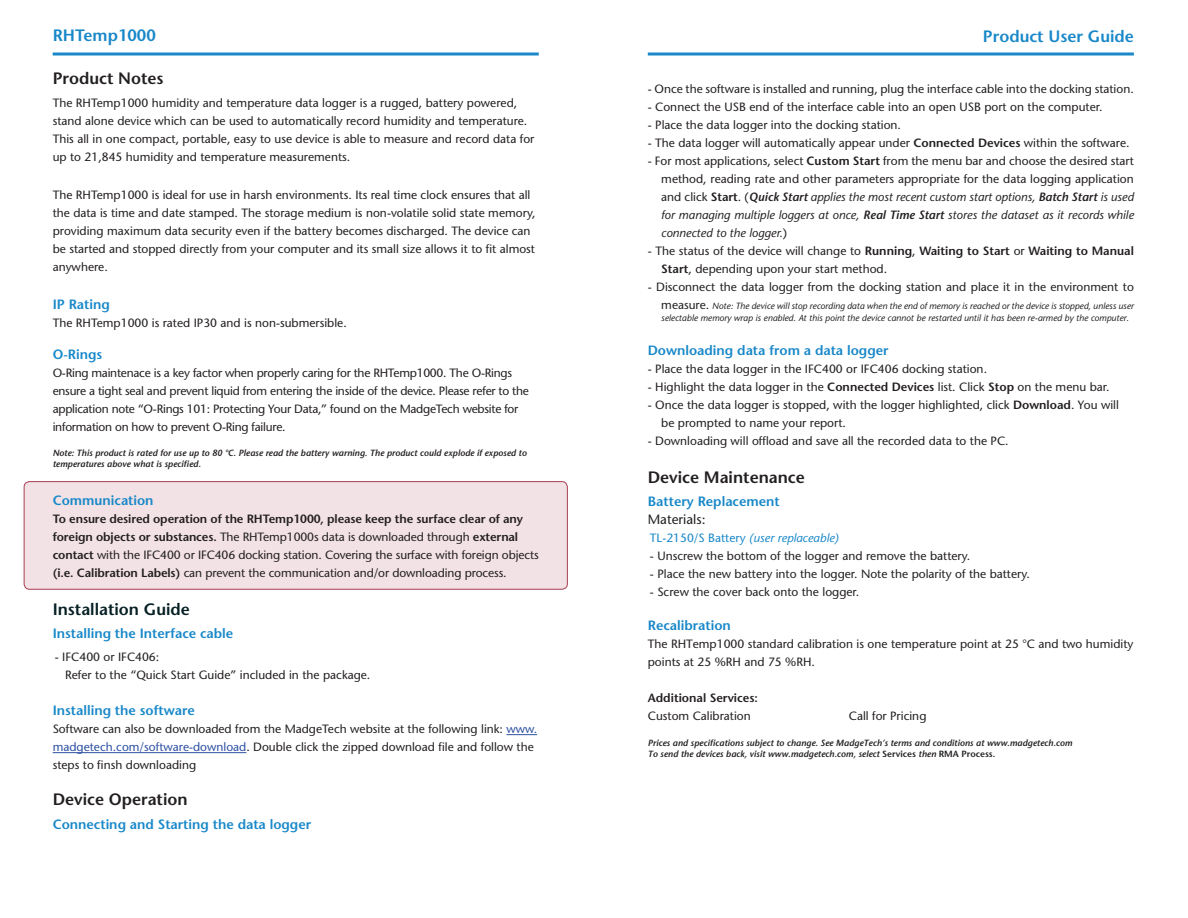
<style>
.page{position:relative;width:1188px;height:918px;background:#fff}
.page>*{position:absolute;margin:0;border:0;box-sizing:border-box;transform-origin:0 0}
.t1{font:600 16.5px "Stone Sans";color:#231f20}
.t2{font:600 16.5px "Stone Sans";color:#1988c9}
.t3{font:600 16.5px "Stone Sans";color:#062024}
.t4{font:600 13.5px "Stone Sans";color:#1988c9}
.t5{font:13.5px "Stone Sans";color:#231f20}
.t6{font:12px/18px "Stone Sans";color:#231f20}
.t7{font:12px/18px "Stone Sans";letter-spacing:-.02em;color:#231f20}
.t8{font:italic 12px "Stone Sans";color:#1988c9}
.t9{font:600 12px "Stone Sans";color:#231f20}
.t10{font:italic 600 9px/10.8px "Stone Sans";color:#231f20}
.t11{font:italic 9px/12px "Stone Sans";color:#231f20}
.s1{font-weight:600}
.s2{font-weight:600;font-style:italic}
.s3{font-style:italic}
.s4{font-style:normal;font-size:12px}
.s5{font-style:normal}
.s6{color:#2d51a3}
</style>
<div class="page">
<svg style="left:53px;top:52px;width:486px;height:4px;background:#52a5d6"></svg>
<svg style="left:648px;top:52px;width:486px;height:4px;background:#52a5d6"></svg>
<hr style="left:507px;top:734px;width:30px;height:1px;background:#2d51a3">
<hr style="left:53px;top:752px;width:193px;height:1px;background:#2d51a3">
<div style="left:24px;top:482px;width:543px;height:107px;background:#f2e2e5;border-radius:5px"></div>
<div style="left:24px;top:481px;width:544px;height:108px;border:1px solid #a83e51;border-radius:5px"></div>
<p class="t2" style="left:53px;top:25px;width:105px">RHTemp1000</p>
<p class="t2" style="left:983px;top:26px;width:152px">Product User Guide</p>
<p class="t1" style="left:53px;top:68px;width:112px">Product Notes</p>
<p class="t6" style="left:53px;top:94px;width:483px">The RHTemp1000 humidity and temperature data logger is a rugged, battery powered, stand alone device which can be used to automatically record humidity and temperature.<br>This all in one compact, portable, easy to use device is able to measure and record data for up to 21,845 humidity and temperature measurements.</p>
<p class="t6" style="left:53px;top:186px;width:484px">The RHTemp1000 is ideal for use in harsh environments. Its real time clock ensures that all the data is time and date stamped. The storage medium is non-volatile solid state memory, providing maximum data security even if the battery becomes discharged. The device can be started and stopped directly from your computer and its small size allows it to fit almost anywhere.</p>
<p class="t4" style="left:53px;top:296px;width:59px">IP Rating</p>
<p class="t6" style="left:53px;top:313px;width:296px">The RHTemp1000 is rated IP30 and is non-submersible.</p>
<p class="t4" style="left:53px;top:346px;width:51px">O-Rings</p>
<p class="t7" style="left:53px;top:364px;width:478px">O-Ring maintenace is a key factor when properly caring for the RHTemp1000. The O-Rings ensure a tight seal and prevent liquid from entering the inside of the device. Please refer to the application note “O-Rings 101: Protecting Your Data,” found on the MadgeTech website for information on how to prevent O-Ring failure.</p>
<p class="t10" style="left:53px;top:448px;width:476px">Note: This product is rated for use up to 80 °C. Please read the battery warning. The product could explode if exposed to temperatures above what is specified.</p>
<p class="t6" style="left:648px;top:79px;width:488px">- Once the software is installed and running, plug the interface cable into the docking station.</p>
<p class="t6" style="left:648px;top:97px;width:456px">- Connect the USB end of the interface cable into an open USB port on the computer.</p>
<p class="t6" style="left:648px;top:115px;width:255px">- Place the data logger into the docking station.</p>
<p class="t6" style="left:648px;top:133px;width:483px">- The data logger will automatically appear under <span class="s1">Connected Devices</span> within the software.</p>
<p class="t6" style="left:661px;top:151px;width:474px;text-align:justify;text-indent:-14px">- For most applications, select <span class="s1">Custom Start</span> from the menu bar and choose the desired start method, reading rate and other parameters appropriate for the data logging application and click <span class="s1">Start</span>. (<span class="s2">Quick Start</span> <span class="s3">applies the most recent custom start options,</span> <span class="s2">Batch Start</span> <span class="s3">is used for managing multiple loggers at once,</span> <span class="s2">Real Time Start</span> <span class="s3">stores the dataset as it records while connected to the logger.</span>)</p>
<p class="t6" style="left:661px;top:241px;width:474px;text-indent:-14px">- The status of the device will change to <span class="s1">Running</span>, <span class="s1">Waiting to Start</span> or <span class="s1">Waiting to Manual<br>Start</span>, depending upon your start method.</p>
<p class="t6" style="left:648px;top:277px;width:488px">- Disconnect the data logger from the docking station and place it in the environment to</p>
<p class="t11" style="left:661px;top:300px;width:474px"><span class="s4">measure.</span> Note: The device will stop recording data when the end of memory is reached or the device is stopped, unless user selectable memory wrap is enabled. At this point the device cannot be restarted until it has been re-armed by the computer.</p>
<p class="t4" style="left:648px;top:342px;width:242px">Downloading data from a data logger</p>
<p class="t6" style="left:648px;top:360px;width:341px">- Place the data logger in the IFC400 or IFC406 docking station.</p>
<p class="t6" style="left:648px;top:378px;width:463px">- Highlight the data logger in the <span class="s1">Connected Devices</span> list. Click <span class="s1">Stop</span> on the menu bar.</p>
<p class="t6" style="left:661px;top:396px;width:459px;text-indent:-14px">- Once the data logger is stopped, with the logger highlighted, click <span class="s1">Download</span>. You will be prompted to name your report.</p>
<p class="t6" style="left:648px;top:432px;width:362px">- Downloading will offload and save all the recorded data to the PC.</p>
<p class="t1" style="left:648px;top:467px;width:159px">Device Maintenance</p>
<p class="t4" style="left:648px;top:493px;width:134px">Battery Replacement</p>
<p class="t5" style="left:648px;top:511px;width:59px">Materials:</p>
<p class="t8" style="left:650px;top:531px;width:190px"><span class="s5">TL-2150/S Battery</span> (user replaceable)</p>
<p class="t6" style="left:650px;top:547px;width:322px">- Unscrew the bottom of the logger and remove the battery.</p>
<p class="t6" style="left:650px;top:565px;width:382px">- Place the new battery into the logger. Note the polarity of the battery.</p>
<p class="t6" style="left:650px;top:583px;width:211px">- Screw the cover back onto the logger.</p>
<p class="t4" style="left:648px;top:617px;width:85px">Recalibration</p>
<p class="t6" style="left:648px;top:635px;width:487px">The RHTemp1000 standard calibration is one temperature point at 25 °C and two humidity points at 25 %RH and 75 %RH.</p>
<p class="t9" style="left:648px;top:691px;width:112px">Additional Services:</p>
<p class="t6" style="left:648px;top:707px;width:105px">Custom Calibration</p>
<p class="t6" style="left:849px;top:707px;width:79px">Call for Pricing</p>
<p class="t10" style="left:648px;top:737px;width:426px">Prices and specifications subject to change. See MadgeTech’s terms and conditions at www.madgetech.com</p>
<p class="t10" style="left:648px;top:748px;width:349px">To send the devices back, visit www.madgetech.com, select <span class="s5">Services</span> then <span class="s5">RMA Process.</span></p>
<p class="t4" style="left:53px;top:492px;width:102px">Communication</p>
<p class="t6" style="left:53px;top:509px;width:488px"><span class="s1">To ensure desired operation of the RHTemp1000, please keep the surface clear of any foreign objects or substances.</span> The RHTemp1000s data is downloaded through <span class="s1">external contact</span> with the IFC400 or IFC406 docking station. Covering the surface with foreign objects <span class="s1">(i.e. Calibration Labels)</span> can prevent the communication and/or downloading process.</p>
<p class="t3" style="left:53px;top:599px;width:139px">Installation Guide</p>
<p class="t4" style="left:53px;top:625px;width:182px">Installing the Interface cable</p>
<p class="t6" style="left:55px;top:648px;width:106px">- IFC400 or IFC406:</p>
<p class="t6" style="left:65px;top:666px;width:307px">Refer to the “Quick Start Guide” included in the package.</p>
<p class="t4" style="left:53px;top:703px;width:144px">Installing the software</p>
<p class="t6" style="left:53px;top:720px;width:486px">Software can also be downloaded from the MadgeTech website at the following link: <span class="s6">www. madgetech.com/software-download</span>. Double click the zipped download file and follow the steps to finsh downloading</p>
<p class="t1" style="left:53px;top:790px;width:136px">Device Operation</p>
<p class="t4" style="left:53px;top:816px;width:260px">Connecting and Starting the data logger</p>
</div>
